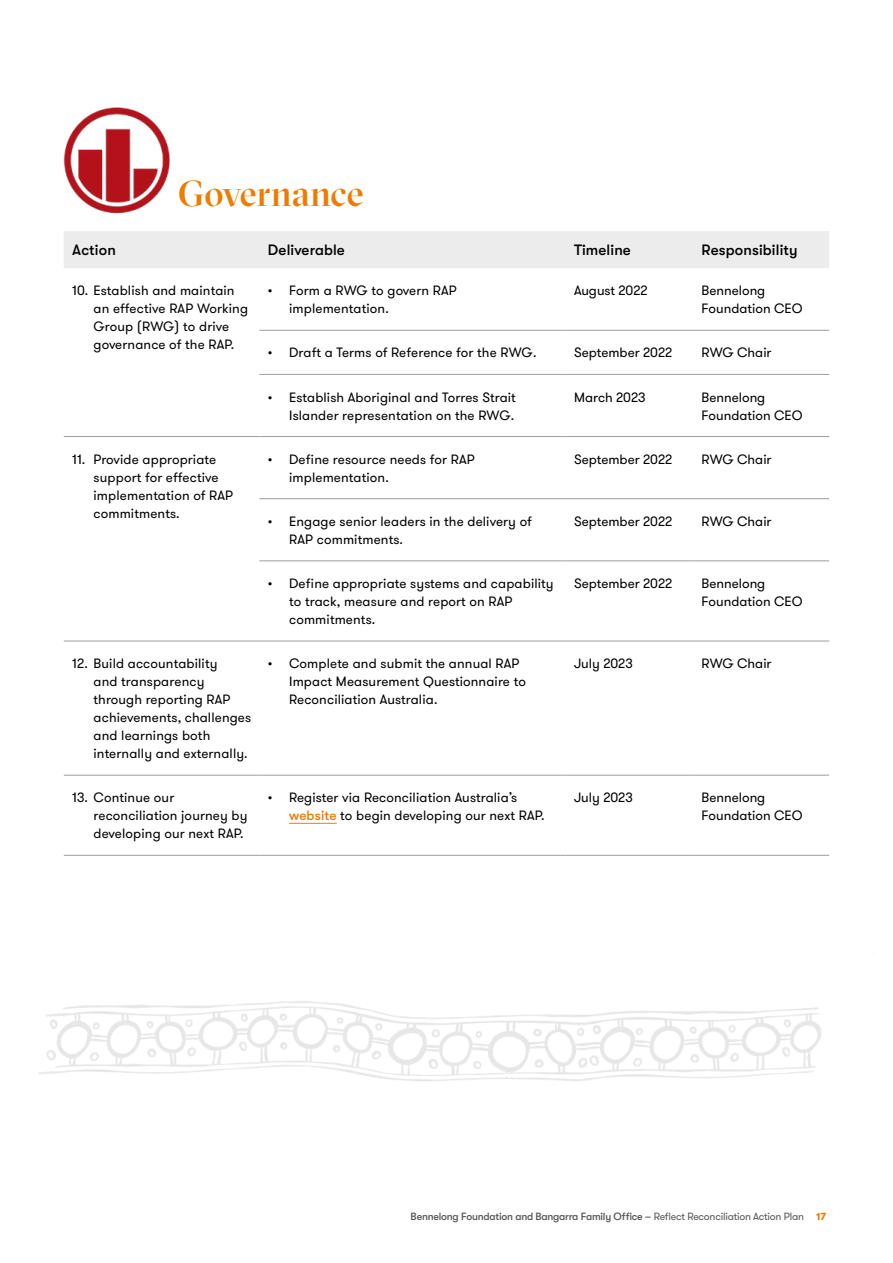
<style>
.page{position:relative;width:893px;height:1263px;background:#fff}
.page>*{position:absolute;margin:0;border:0;box-sizing:border-box;transform-origin:0 0}
.t1{font:500 36px "GT Sectra Display";color:#ef7c00}
.t2{font:500 15px "GT Walsheim";letter-spacing:.01em;color:#000}
.t3{font:13.5px/18px "GT Walsheim";letter-spacing:.01em;color:#000}
.t4{font:500 10.5px "GT Walsheim";letter-spacing:-.02em;color:#565656}
.s1{font-weight:500;color:#ef7c00}
.s2{font-weight:400}
.s3{font-weight:700;color:#ef7c00}
</style>
<div class="page">
<div style="left:64px;top:231px;width:765px;height:37px;background:#ececed"></div>
<hr style="left:259px;top:330px;width:307px;height:1px;background:#9c9d9d">
<hr style="left:566px;top:330px;width:127px;height:1px;background:#9c9d9d">
<hr style="left:693px;top:330px;width:136px;height:1px;background:#9c9d9d">
<hr style="left:259px;top:374px;width:307px;height:1px;background:#9c9d9d">
<hr style="left:566px;top:374px;width:127px;height:1px;background:#9c9d9d">
<hr style="left:693px;top:374px;width:136px;height:1px;background:#9c9d9d">
<hr style="left:64px;top:436px;width:195px;height:1px;background:#9c9d9d">
<hr style="left:259px;top:436px;width:307px;height:1px;background:#9c9d9d">
<hr style="left:566px;top:436px;width:127px;height:1px;background:#9c9d9d">
<hr style="left:693px;top:436px;width:136px;height:1px;background:#9c9d9d">
<hr style="left:259px;top:498px;width:307px;height:1px;background:#9c9d9d">
<hr style="left:566px;top:498px;width:127px;height:1px;background:#9c9d9d">
<hr style="left:693px;top:498px;width:136px;height:1px;background:#9c9d9d">
<hr style="left:259px;top:560px;width:307px;height:1px;background:#9c9d9d">
<hr style="left:566px;top:560px;width:127px;height:1px;background:#9c9d9d">
<hr style="left:693px;top:560px;width:136px;height:1px;background:#9c9d9d">
<hr style="left:64px;top:641px;width:195px;height:1px;background:#9c9d9d">
<hr style="left:259px;top:641px;width:307px;height:1px;background:#9c9d9d">
<hr style="left:566px;top:641px;width:127px;height:1px;background:#9c9d9d">
<hr style="left:693px;top:641px;width:136px;height:1px;background:#9c9d9d">
<hr style="left:64px;top:775px;width:195px;height:1px;background:#9c9d9d">
<hr style="left:259px;top:775px;width:307px;height:1px;background:#9c9d9d">
<hr style="left:566px;top:775px;width:127px;height:1px;background:#9c9d9d">
<hr style="left:693px;top:775px;width:136px;height:1px;background:#9c9d9d">
<hr style="left:64px;top:855px;width:195px;height:1px;background:#9c9d9d">
<hr style="left:259px;top:855px;width:307px;height:1px;background:#9c9d9d">
<hr style="left:566px;top:855px;width:127px;height:1px;background:#9c9d9d">
<hr style="left:693px;top:855px;width:136px;height:1px;background:#9c9d9d">
<hr style="left:289px;top:823px;width:48px;height:1px;background:#ef7c00">
<img style="left:63px;top:107px;width:111px;height:136px">
<img style="left:38px;top:1001px;width:783px;height:80px">
<h1 class="t1" style="left:178px;top:172px;width:187px">Governance</h1>
<p class="t2" style="left:72px;top:242px;width:45px">Action</p>
<p class="t2" style="left:268px;top:242px;width:78px">Deliverable</p>
<p class="t2" style="left:574px;top:242px;width:58px">Timeline</p>
<p class="t2" style="left:702px;top:242px;width:98px">Responsibility</p>
<p class="t3" style="left:94px;top:282px;width:156px;text-indent:-21px">10. Establish and maintain an effective RAP Working<br>Group (RWG) to drive governance of the RAP.</p>
<p class="t3" style="left:289px;top:282px;width:169px;text-indent:-21px">• Form a RWG to govern RAP implementation.</p>
<p class="t3" style="left:574px;top:282px;width:75px">August 2022</p>
<p class="t3" style="left:702px;top:282px;width:103px">Bennelong<br>Foundation CEO</p>
<p class="t3" style="left:268px;top:344px;width:270px">• Draft a Terms of Reference for the RWG.</p>
<p class="t3" style="left:574px;top:344px;width:100px">September 2022</p>
<p class="t3" style="left:702px;top:344px;width:71px">RWG Chair</p>
<p class="t3" style="left:268px;top:388px;width:249px;text-align:right">• Establish Aboriginal and Torres Strait<br>Islander representation on the RWG.</p>
<p class="t3" style="left:574px;top:388px;width:73px">March 2023</p>
<p class="t3" style="left:702px;top:388px;width:103px">Bennelong<br>Foundation CEO</p>
<p class="t3" style="left:94px;top:450px;width:141px;text-indent:-21px">11. Provide appropriate support for effective implementation of RAP commitments.</p>
<p class="t3" style="left:289px;top:450px;width:187px;text-indent:-21px">• Define resource needs for RAP implementation.</p>
<p class="t3" style="left:574px;top:450px;width:100px">September 2022</p>
<p class="t3" style="left:702px;top:450px;width:71px">RWG Chair</p>
<p class="t3" style="left:289px;top:512px;width:244px;text-indent:-21px">• Engage senior leaders in the delivery of<br>RAP commitments.</p>
<p class="t3" style="left:574px;top:512px;width:100px">September 2022</p>
<p class="t3" style="left:702px;top:512px;width:71px">RWG Chair</p>
<p class="t3" style="left:289px;top:575px;width:266px;text-indent:-21px">• Define appropriate systems and capability to track, measure and report on RAP commitments.</p>
<p class="t3" style="left:574px;top:575px;width:100px">September 2022</p>
<p class="t3" style="left:702px;top:575px;width:103px">Bennelong<br>Foundation CEO</p>
<p class="t3" style="left:94px;top:655px;width:159px;text-indent:-21px">12. Build accountability<br>and transparency through reporting RAP achievements, challenges and learnings both internally and externally.</p>
<p class="t3" style="left:289px;top:655px;width:238px;text-indent:-21px">• Complete and submit the annual RAP<br>Impact Measurement Questionnaire to<br>Reconciliation Australia.</p>
<p class="t3" style="left:574px;top:655px;width:60px">July 2023</p>
<p class="t3" style="left:702px;top:655px;width:71px">RWG Chair</p>
<p class="t3" style="left:94px;top:789px;width:155px;text-indent:-21px">13. Continue our reconciliation journey by developing our next RAP.</p>
<p class="t3" style="left:289px;top:789px;width:257px;text-indent:-21px">• Register via Reconciliation Australia’s <span class="s1">website</span> to begin developing our next RAP.</p>
<p class="t3" style="left:574px;top:789px;width:60px">July 2023</p>
<p class="t3" style="left:702px;top:789px;width:103px">Bennelong<br>Foundation CEO</p>
<p class="t4" style="left:411px;top:1210px;width:417px">Bennelong Foundation and Bangarra Family Office – <span class="s2">Reflect Reconciliation Action Plan</span> <span class="s3">17</span></p>
</div>
